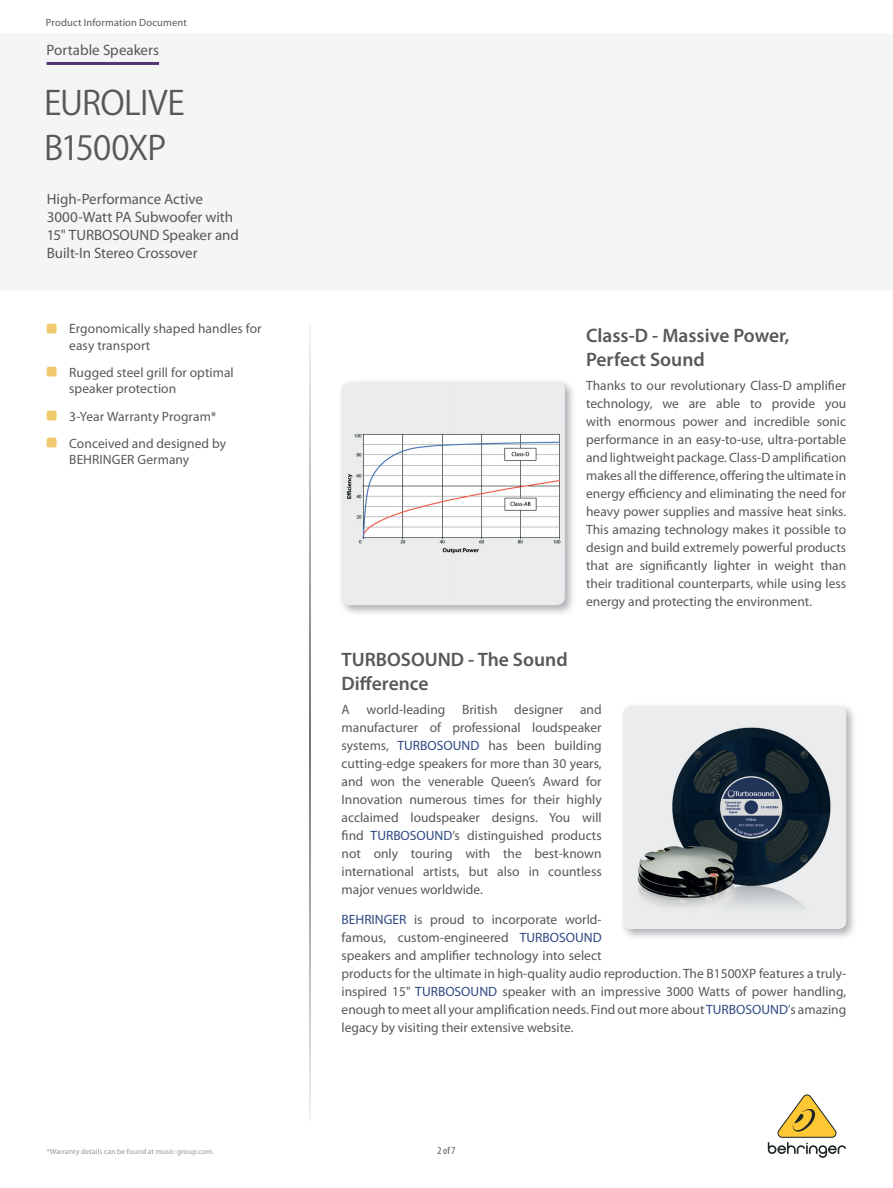
<style>
.page{position:relative;width:893px;height:1188px;background:#fff}
.page>*{position:absolute;margin:0;border:0;box-sizing:border-box;transform-origin:0 0}
.t1{font:33px/44.8px "Koz Go Pro Regular 90 pv RKSJ H";letter-spacing:-.025em;color:#57585a}
.t2{font:600 19.5px/24px "Myriad Pro";color:#57585a}
.t3{font:15px/18px "Myriad Pro";letter-spacing:-.005em;color:#57585a}
.t4{font:13.5px/18px "Myriad Pro";color:#57585a}
.t5{font:10.5px "Myriad Pro";letter-spacing:.015em;color:#57585a}
.t6{font:condensed 10.5px "Myriad Pro";color:#57585a}
.t7{font:7.5px "Myriad Pro";letter-spacing:.015em;color:#939598}
.s1{color:#2f4983}
.s2{font-stretch:condensed}
</style>
<div class="page">
<hr style="left:47px;top:62px;width:112px;height:3px;background:#533676">
<svg style="left:310px;top:323px;width:1px;height:798px"></svg>
<svg style="left:768px;top:1094px;width:78px;height:64px"></svg>
<img style="left:341px;top:381px;width:232px;height:233px">
<img style="left:342px;top:382px;width:223px;height:223px;border-radius:9px">
<img style="left:623px;top:704px;width:233px;height:234px">
<img style="left:623px;top:706px;width:223px;height:223px;border-radius:9px">
<p class="t5" style="left:46px;top:18px;width:142px">Product Information Document</p>
<p class="t3" style="left:47px;top:42px;width:114px">Portable Speakers</p>
<h1 class="t1" style="left:44px;top:85px;width:142px">EUROLIVE<br>B1500XP</h1>
<p class="t3" style="left:47px;top:191px;width:194px">High-Performance Active<br>3000-Watt PA Subwoofer with<br>15" TURBOSOUND Speaker and<br>Built-In Stereo Crossover</p>
<p class="t4" style="left:69px;top:322px;width:194px;line-height:16.5px">Ergonomically shaped handles for easy transport</p>
<p class="t4" style="left:69px;top:365px;width:166px;line-height:16.5px">Rugged steel grill for optimal speaker protection</p>
<p class="t4" style="left:69px;top:403px;width:158px;line-height:27.2px">3-Year Warranty Program*<br>Conceived and designed by</p>
<p class="t4" style="left:69px;top:452px;width:122px">BEHRINGER Germany</p>
<p class="t7" style="left:47px;top:1149px;width:169px">*Warranty details can be found at music-group.com.</p>
<h2 class="t2" style="left:586px;top:325px;width:205px">Class-D - Massive Power,<br>Perfect Sound</h2>
<p class="t4" style="left:586px;top:378px;width:262px;text-align:justify">Thanks to our revolutionary Class-D amplifier technology, we are able to provide you with enormous power and incredible sonic performance in an easy-to-use, ultra-portable and lightweight package. Class-D amplification makes all the difference, offering the ultimate in energy efficiency and eliminating the need for heavy power supplies and massive heat sinks.<br>This amazing technology makes it possible to design and build extremely powerful products that are significantly lighter in weight than their traditional counterparts, while using less energy and protecting the environment.</p>
<h2 class="t2" style="left:342px;top:649px;width:228px">TURBOSOUND - The Sound<br>Difference</h2>
<p class="t4" style="left:342px;top:702px;width:262px;text-align:justify">A world-leading British designer and manufacturer of professional loudspeaker systems, <span class="s1">TURBOSOUND</span> has been building cutting-edge speakers for more than 30 years, and won the venerable Queen’s Award for Innovation numerous times for their highly acclaimed loudspeaker designs. You will find <span class="s1">TURBOSOUND</span>’s distinguished products not only touring with the best-known international artists, but also in countless major venues worldwide.</p>
<p class="t4" style="left:342px;top:912px;width:506px"><span class="s1">BEHRINGER</span> is proud to incorporate world-<br>famous, custom-engineered <span class="s1">TURBOSOUND<br></span>speakers and amplifier technology into select<br>products for the ultimate in high-quality audio reproduction. The B1500XP features a truly&shy;inspired 15" <span class="s1">TURBOSOUND</span> speaker with an impressive 3000 Watts of power handling, enough to meet all your amplification needs. Find out more about <span class="s1">TURBOSOUND</span><span class="s2">’</span>s amazing legacy by visiting their extensive website.</p>
<p class="t6" style="left:437px;top:1147px;width:20px">2 of 7</p>
</div>
